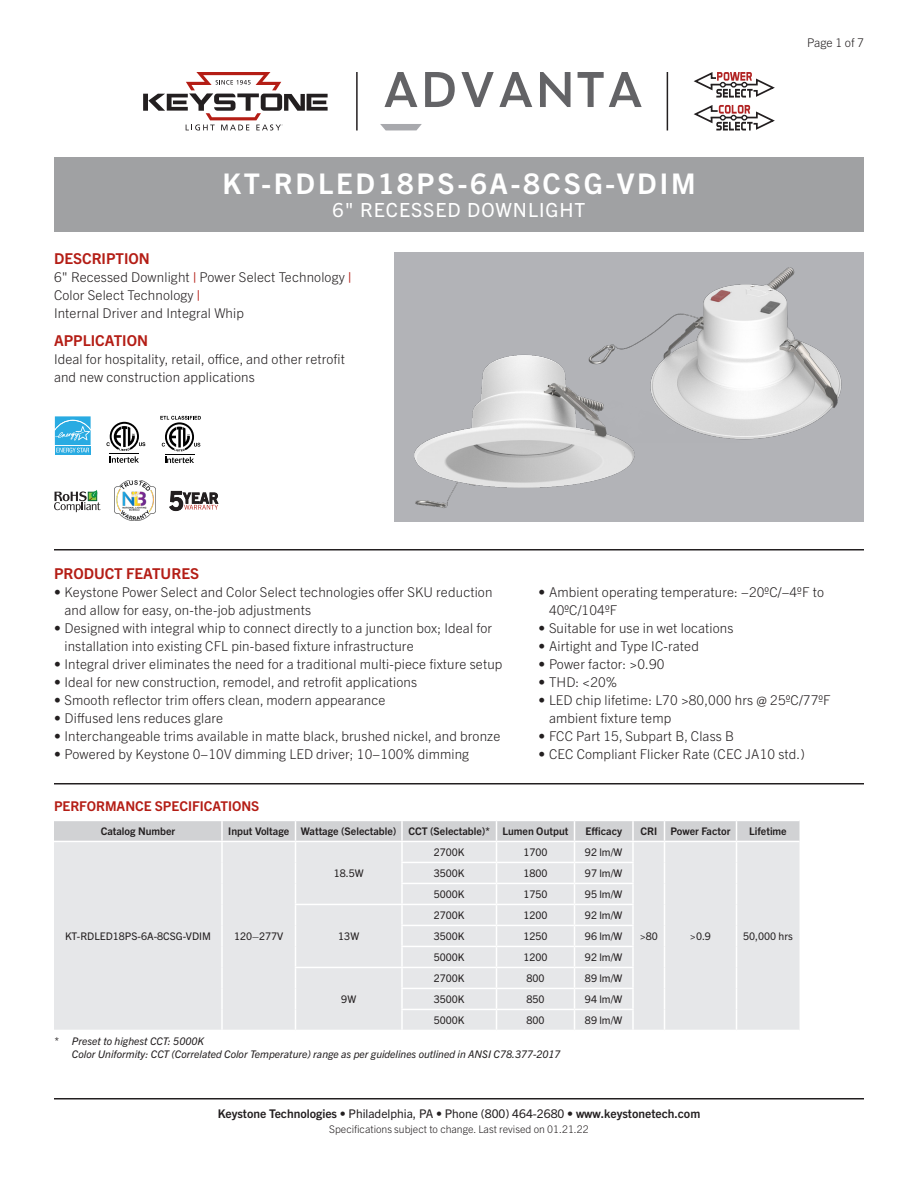
<style>
.page{position:relative;width:918px;height:1188px;background:#fff}
.page>*{position:absolute;margin:0;border:0;box-sizing:border-box;transform-origin:0 0}
.Title_Instruction{font:700 28.5px "Trade Gothic Next LT Pro";letter-spacing:.1em;color:#fff}
.SubTitle{font:19.5px "Trade Gothic Next LT Pro";letter-spacing:.05em;color:#fff}
.Heading_01{font:700 15px "Trade Gothic Next LT Pro";color:#b41d15}
.Text_After_Descripti{font:300 13.5px/18px "Trade Gothic Next LT Pro";letter-spacing:.01em;color:#231f20}
.Text_SpaceBelow{font:300 13.5px/18px "Trade Gothic Next LT Pro";letter-spacing:.01em;color:#231f20}
.Heading_01_Small{font:700 13.5px "Trade Gothic Next LT Pro";color:#b41d15}
.t1{font:700 12px "Trade Gothic Next LT Pro";color:#231f20}
.Page{font:300 12px "Trade Gothic Next LT Pro";color:#231f20}
.Table_Text{font:10.5px "Trade Gothic Next LT Pro";color:#231f20}
.Table_Footnote{font:italic 10.5px "Trade Gothic Next LT Pro";color:#231f20}
.Table_Header{font:700 10.5px "Trade Gothic Next LT Pro";color:#231f20}
.Rev{font:300 10.5px "Trade Gothic Next LT Pro";color:#231f20}
.s1{font-weight:700;color:#b41d15}
.s2{font-weight:400}
</style>
<div class="page">
<hr style="left:54px;top:1098px;width:810px;height:2px;background:#231f20">
<hr style="left:54px;top:549px;width:810px;height:1px;background:#231f20">
<hr style="left:54px;top:783px;width:810px;height:1px;background:#231f20">
<div style="left:54px;top:158px;width:810px;height:74px;background:#a0a1a3"></div>
<div style="left:394px;top:252px;width:470px;height:270px;background:#b2b3b7"></div>
<svg style="left:169px;top:491px;width:49px;height:20px"></svg>
<img style="left:114px;top:480px;width:41px;height:41px">
<svg style="left:54px;top:490px;width:46px;height:22px"></svg>
<img style="left:414px;top:355px;width:221px;height:153px">
<img style="left:585px;top:267px;width:257px;height:175px">
<svg style="left:54px;top:821px;width:746px;height:209px;background:#e5e6e8"></svg>
<svg style="left:385px;top:72px;width:32px;height:35px"></svg>
<svg style="left:425px;top:72px;width:30px;height:35px"></svg>
<svg style="left:461px;top:72px;width:71px;height:35px"></svg>
<svg style="left:540px;top:72px;width:31px;height:35px"></svg>
<svg style="left:578px;top:72px;width:64px;height:35px"></svg>
<svg style="left:380px;top:124px;width:42px;height:6px"></svg>
<svg style="left:693px;top:105px;width:82px;height:26px"></svg>
<svg style="left:693px;top:72px;width:82px;height:26px"></svg>
<hr style="left:356px;top:72px;width:2px;height:58px;background:#231f20">
<hr style="left:667px;top:72px;width:1px;height:58px;background:#231f20">
<svg style="left:143px;top:72px;width:185px;height:58px"></svg>
<svg style="left:106px;top:422px;width:39px;height:41px"></svg>
<svg style="left:54px;top:416px;width:37px;height:39px"></svg>
<div style="left:55px;top:446px;width:36px;height:8px;background:#29abe2"></div>
<svg style="left:55px;top:416px;width:36px;height:37px"></svg>
<svg style="left:160px;top:416px;width:41px;height:47px"></svg>
<p class="Title_Instruction" style="left:222px;top:164px;width:475px">KT-RDLED18PS-6A-8CSG-VDIM</p>
<p class="SubTitle" style="left:333px;top:197px;width:254px">6" RECESSED DOWNLIGHT</p>
<p class="Heading_01" style="left:54px;top:248px;width:97px">DESCRIPTION</p>
<p class="Text_After_Descripti" style="left:54px;top:267px;width:299px">6" Recessed Downlight <span class="s1">|</span> Power Select Technology <span class="s1">|<br></span>Color Select Technology <span class="s1">|<br></span>Internal Driver and Integral Whip</p>
<p class="Heading_01" style="left:54px;top:330px;width:96px">APPLICATION</p>
<p class="Text_SpaceBelow" style="left:54px;top:349px;width:293px">Ideal for hospitality, retail, office, and other retrofit and new construction applications</p>
<p class="Page" style="left:807px;top:34px;width:58px">Page 1 of 7</p>
<p class="Heading_01" style="left:54px;top:563px;width:147px">PRODUCT FEATURES</p>
<p class="Text_After_Descripti" style="left:64px;top:582px;width:430px;text-indent:-10px">• Keystone Power Select and Color Select technologies offer SKU reduction and allow for easy, on-the-job adjustments</p>
<p class="Text_After_Descripti" style="left:64px;top:618px;width:429px;text-indent:-10px">• Designed with integral whip to connect directly to a junction box; Ideal for installation into existing CFL pin-based fixture infrastructure</p>
<p class="Text_After_Descripti" style="left:54px;top:654px;width:450px">• Integral driver eliminates the need for a traditional multi-piece fixture setup</p>
<p class="Text_After_Descripti" style="left:54px;top:672px;width:365px">• Ideal for new construction, remodel, and retrofit applications</p>
<p class="Text_After_Descripti" style="left:54px;top:690px;width:333px">• Smooth reflector trim offers clean, modern appearance</p>
<p class="Text_After_Descripti" style="left:54px;top:708px;width:171px">• Diffused lens reduces glare</p>
<p class="Text_After_Descripti" style="left:54px;top:726px;width:448px">• Interchangeable trims available in matte black, brushed nickel, and bronze</p>
<p class="Text_After_Descripti" style="left:54px;top:744px;width:417px">• Powered by Keystone 0−10V dimming LED driver; 10−100% dimming</p>
<p class="Text_After_Descripti" style="left:549px;top:582px;width:277px;text-indent:-10px">• Ambient operating temperature: −20ºC/−4ºF to<br>40ºC/104ºF</p>
<p class="Text_After_Descripti" style="left:538px;top:618px;width:197px">• Suitable for use in wet locations</p>
<p class="Text_After_Descripti" style="left:538px;top:636px;width:162px">• Airtight and Type IC-rated</p>
<p class="Text_After_Descripti" style="left:538px;top:654px;width:128px">• Power factor: &gt;0.90</p>
<p class="Text_After_Descripti" style="left:538px;top:672px;width:80px">• THD: &lt;20%</p>
<p class="Text_After_Descripti" style="left:549px;top:690px;width:283px;text-indent:-10px">• LED chip lifetime: L70 &gt;80,000 hrs @ 25ºC/77ºF ambient fixture temp</p>
<p class="Text_After_Descripti" style="left:538px;top:726px;width:197px">• FCC Part 15, Subpart B, Class B</p>
<p class="Text_After_Descripti" style="left:538px;top:744px;width:268px">• CEC Compliant Flicker Rate (CEC JA10 std.)</p>
<p class="Heading_01_Small" style="left:54px;top:796px;width:207px">PERFORMANCE SPECIFICATIONS</p>
<p class="Table_Header" style="left:101px;top:824px;width:76px">Catalog Number</p>
<p class="Table_Header" style="left:228px;top:824px;width:62px">Input Voltage</p>
<p class="Table_Header" style="left:301px;top:824px;width:97px">Wattage (Selectable)</p>
<p class="Table_Header" style="left:408px;top:824px;width:83px">CCT (Selectable)*</p>
<p class="Table_Header" style="left:503px;top:824px;width:67px">Lumen Output</p>
<p class="Table_Header" style="left:585px;top:824px;width:38px">Efficacy</p>
<p class="Table_Header" style="left:640px;top:824px;width:18px">CRI</p>
<p class="Table_Header" style="left:671px;top:824px;width:61px">Power Factor</p>
<p class="Table_Header" style="left:749px;top:824px;width:39px">Lifetime</p>
<p class="Table_Text" style="left:65px;top:929px;width:147px">KT-RDLED18PS-6A-8CSG-VDIM</p>
<p class="Table_Text" style="left:234px;top:929px;width:51px">120–277V</p>
<p class="Table_Text" style="left:334px;top:866px;width:31px">18.5W</p>
<p class="Table_Text" style="left:338px;top:929px;width:22px">13W</p>
<p class="Table_Text" style="left:341px;top:992px;width:16px">9W</p>
<p class="Table_Text" style="left:434px;top:845px;width:32px">2700K</p>
<p class="Table_Text" style="left:523px;top:845px;width:26px">1700</p>
<p class="Table_Text" style="left:585px;top:845px;width:39px">92 lm/W</p>
<p class="Table_Text" style="left:434px;top:866px;width:32px">3500K</p>
<p class="Table_Text" style="left:523px;top:866px;width:26px">1800</p>
<p class="Table_Text" style="left:585px;top:866px;width:39px">97 lm/W</p>
<p class="Table_Text" style="left:434px;top:887px;width:32px">5000K</p>
<p class="Table_Text" style="left:523px;top:887px;width:26px">1750</p>
<p class="Table_Text" style="left:585px;top:887px;width:39px">95 lm/W</p>
<p class="Table_Text" style="left:434px;top:908px;width:32px">2700K</p>
<p class="Table_Text" style="left:523px;top:908px;width:26px">1200</p>
<p class="Table_Text" style="left:585px;top:908px;width:39px">92 lm/W</p>
<p class="Table_Text" style="left:434px;top:929px;width:32px">3500K</p>
<p class="Table_Text" style="left:523px;top:929px;width:26px">1250</p>
<p class="Table_Text" style="left:585px;top:929px;width:39px">96 lm/W</p>
<p class="Table_Text" style="left:434px;top:950px;width:32px">5000K</p>
<p class="Table_Text" style="left:523px;top:950px;width:26px">1200</p>
<p class="Table_Text" style="left:585px;top:950px;width:39px">92 lm/W</p>
<p class="Table_Text" style="left:434px;top:971px;width:32px">2700K</p>
<p class="Table_Text" style="left:526px;top:971px;width:20px">800</p>
<p class="Table_Text" style="left:585px;top:971px;width:39px">89 lm/W</p>
<p class="Table_Text" style="left:434px;top:992px;width:32px">3500K</p>
<p class="Table_Text" style="left:526px;top:992px;width:20px">850</p>
<p class="Table_Text" style="left:585px;top:992px;width:39px">94 lm/W</p>
<p class="Table_Text" style="left:434px;top:1013px;width:32px">5000K</p>
<p class="Table_Text" style="left:526px;top:1013px;width:20px">800</p>
<p class="Table_Text" style="left:585px;top:1013px;width:39px">89 lm/W</p>
<p class="Table_Footnote" style="left:54px;top:1034px;width:151px">* Preset to highest CCT: 5000K</p>
<p class="Table_Footnote" style="left:72px;top:1047px;width:490px">Color Uniformity: CCT (Correlated Color Temperature) range as per guidelines outlined in ANSI C78.377-2017</p>
<p class="Table_Text" style="left:640px;top:929px;width:20px">&gt;80</p>
<p class="Table_Text" style="left:690px;top:929px;width:23px">&gt;0.9</p>
<p class="Table_Text" style="left:743px;top:929px;width:51px">50,000 hrs</p>
<p class="t1" style="left:218px;top:1105px;width:484px">Keystone Technologies <span class="s2">• Philadelphia, PA • Phone (800) 464-2680 •</span> www.keystonetech.com</p>
<p class="Rev" style="left:329px;top:1122px;width:261px">Specifications subject to change. Last revised on 01.21.22</p>
</div>
